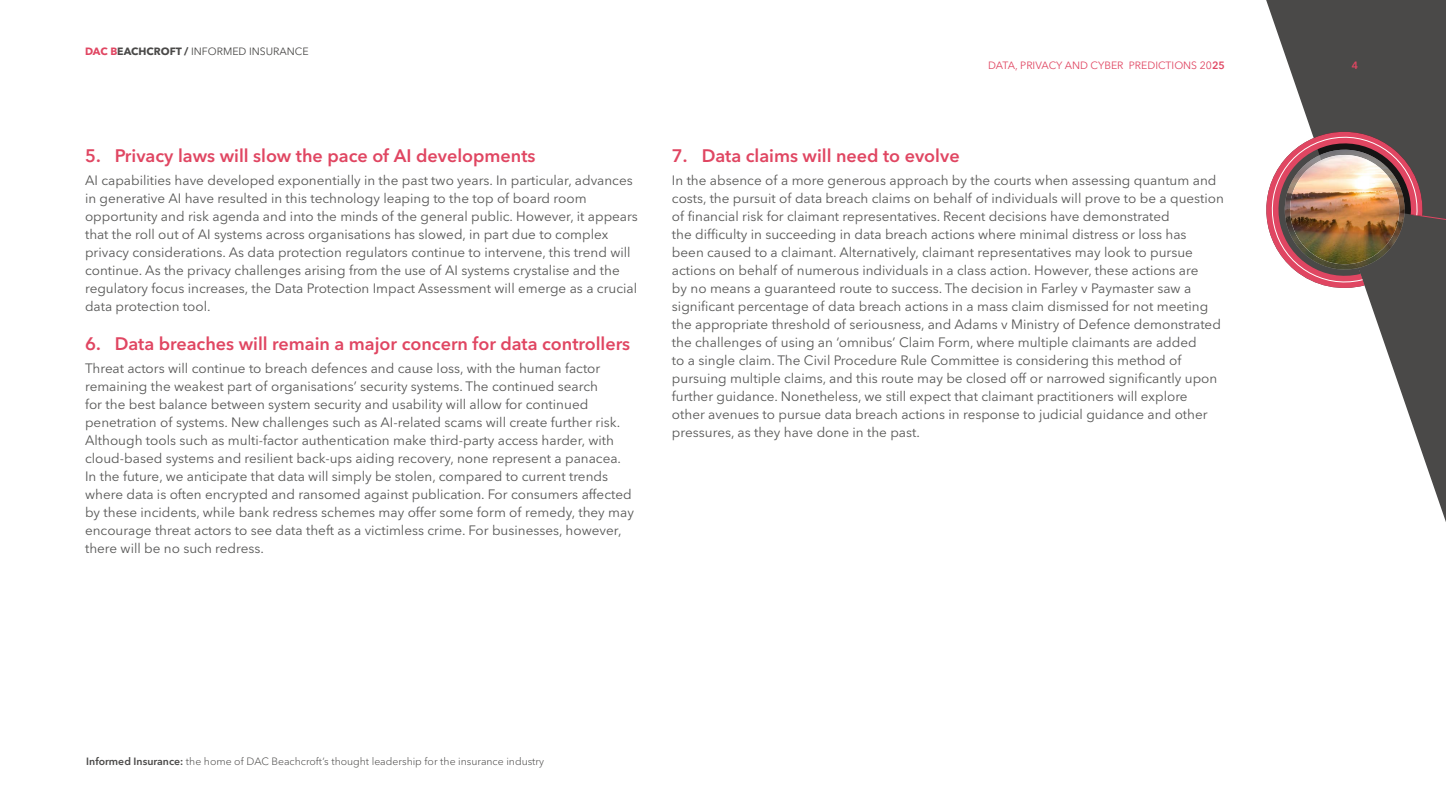
<style>
.page{position:relative;width:1446px;height:808px;background:#fff}
.page>*{position:absolute;margin:0;border:0;box-sizing:border-box;transform-origin:0 0}
.t1{font:600 18px "Avenir Next LT Pro";color:#e04662}
.t2{font:13.5px/18px "Avenir Next LT Pro";color:#575756}
.t3{font:300 10.5px "Avenir Next LT Pro";color:#4a4948}
.t4{font:10.5px "Avenir Next LT Pro";color:#e04662}
.t5{font:10.5px "Avenir Next LT Pro";color:#4a4948}
.t6{font:600 10.5px "Avenir Next LT Pro";color:#e04662}
.s1{font-weight:700;color:#e04662}
.s2{font-weight:700}
.s3{font-weight:600}
</style>
<div class="page">
<svg style="left:1266px;top:0;width:180px;height:522px"></svg>
<svg style="left:1266px;top:122px;width:180px;height:170px"></svg>
<img style="left:1284px;top:155px;width:120px;height:115px">
<p class="t5" style="left:85px;top:45px;width:225px"><span class="s1">DAC B</span><span class="s2">EACHCROFT /</span> INFORMED INSURANCE</p>
<h1 class="t1" style="left:85px;top:145px;width:452px">5. Privacy laws will slow the pace of AI developments</h1>
<p class="t2" style="left:85px;top:171px;width:554px">AI capabilities have developed exponentially in the past two years. In particular, advances in generative AI have resulted in this technology leaping to the top of board room opportunity and risk agenda and into the minds of the general public. However, it appears that the roll out of AI systems across organisations has slowed, in part due to complex privacy considerations. As data protection regulators continue to intervene, this trend will continue. As the privacy challenges arising from the use of AI systems crystalise and the regulatory focus increases, the Data Protection Impact Assessment will emerge as a crucial data protection tool.</p>
<h1 class="t1" style="left:85px;top:333px;width:547px">6. Data breaches will remain a major concern for data controllers</h1>
<p class="t2" style="left:85px;top:359px;width:550px">Threat actors will continue to breach defences and cause loss, with the human factor remaining the weakest part of organisations’ security systems. The continued search<br>for the best balance between system security and usability will allow for continued penetration of systems. New challenges such as AI-related scams will create further risk.<br>Although tools such as multi-factor authentication make third-party access harder, with cloud-based systems and resilient back-ups aiding recovery, none represent a panacea.<br>In the future, we anticipate that data will simply be stolen, compared to current trends where data is often encrypted and ransomed against publication. For consumers affected by these incidents, while bank redress schemes may offer some form of remedy, they may encourage threat actors to see data theft as a victimless crime. For businesses, however, there will be no such redress.</p>
<p class="t4" style="left:988px;top:59px;width:238px">DATA, PRIVACY AND CYBER PREDICTIONS 20<span class="s3">25</span></p>
<p class="t6" style="left:1352px;top:59px;width:8px">4</p>
<h1 class="t1" style="left:672px;top:145px;width:289px">7. Data claims will need to evolve</h1>
<p class="t2" style="left:672px;top:171px;width:553px">In the absence of a more generous approach by the courts when assessing quantum and costs, the pursuit of data breach claims on behalf of individuals will prove to be a question of financial risk for claimant representatives. Recent decisions have demonstrated<br>the difficulty in succeeding in data breach actions where minimal distress or loss has<br>been caused to a claimant. Alternatively, claimant representatives may look to pursue actions on behalf of numerous individuals in a class action. However, these actions are<br>by no means a guaranteed route to success. The decision in Farley v Paymaster saw a significant percentage of data breach actions in a mass claim dismissed for not meeting the appropriate threshold of seriousness, and Adams v Ministry of Defence demonstrated the challenges of using an ‘omnibus’ Claim Form, where multiple claimants are added<br>to a single claim. The Civil Procedure Rule Committee is considering this method of pursuing multiple claims, and this route may be closed off or narrowed significantly upon further guidance. Nonetheless, we still expect that claimant practitioners will explore other avenues to pursue data breach actions in response to judicial guidance and other pressures, as they have done in the past.</p>
<p class="t3" style="left:86px;top:755px;width:459px"><span class="s3">Informed Insurance:</span> the home of DAC Beachcroft’s thought leadership for the insurance industry</p>
</div>
